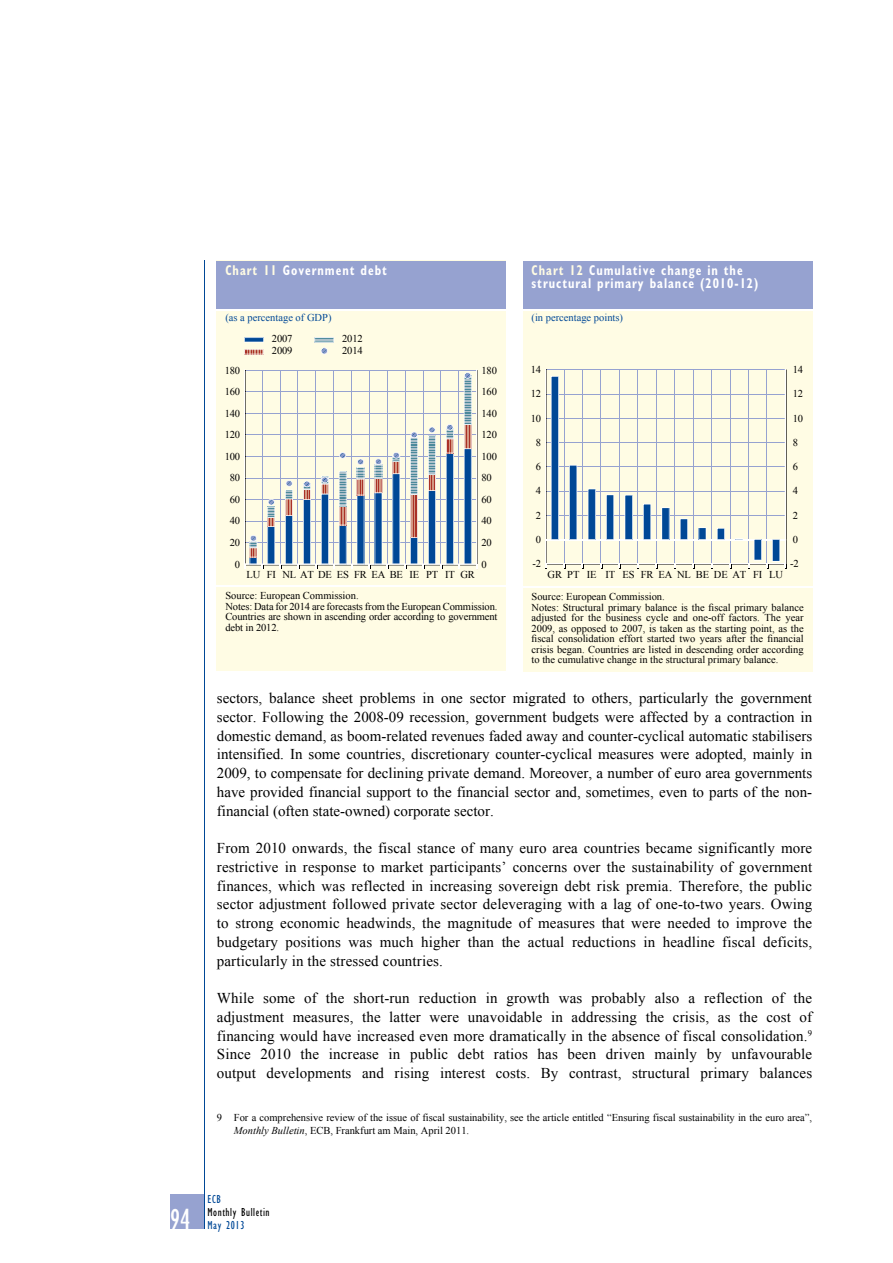
<style>
.page{position:relative;width:893px;height:1263px;background:#fff}
.page>*{position:absolute;margin:0;border:0;box-sizing:border-box;transform-origin:0 0}
.t1{font:condensed 30px "Gill Sans Myriad";color:#fff;scale:.95 1}
.t2{font:15px/18.8px "Times New Roman WGL";letter-spacing:.01em;color:#000;text-align:justify}
.t3{font:700 condensed 14.25px/13.5px "Gill Sans Myriad";letter-spacing:.08em;color:#fff;scale:.85 1}
.t4{font:condensed 12px "Gill Sans Myriad";letter-spacing:.05em;color:#000;scale:.95 1}
.t5{font:condensed 12px "Gill Sans Myriad";letter-spacing:.05em;color:#004896;scale:.95 1}
.t6{font:10.5px/10.5px "Times New Roman WGL";color:#000}
.t7{font:10.5px "Times New Roman WGL";color:#004896}
.s1{color:#fffce4}
.s2{font-style:italic}
</style>
<div class="page">
<div style="left:170px;top:1195px;width:34px;height:34px;background:#96a2d0"></div>
<hr style="left:204px;top:261px;width:1px;height:968px;background:#004896">
<div style="left:217px;top:261px;width:289px;height:410px;background:#fffce4"></div>
<div style="left:217px;top:261px;width:289px;height:49px;background:#96a2d0"></div>
<hr style="left:217px;top:585px;width:289px;height:2px;background:#fff">
<hr style="left:217px;top:309px;width:289px;height:1px;background:#fff">
<svg style="left:244px;top:370px;width:234px;height:199px"></svg>
<svg style="left:244px;top:337px;width:20px;height:5px"></svg>
<svg style="left:244px;top:349px;width:20px;height:5px"></svg>
<svg style="left:314px;top:337px;width:20px;height:17px"></svg>
<div style="left:523px;top:261px;width:289px;height:411px;background:#fffce4"></div>
<div style="left:523px;top:261px;width:289px;height:49px;background:#96a2d0"></div>
<hr style="left:523px;top:309px;width:289px;height:1px;background:#fff">
<hr style="left:523px;top:586px;width:289px;height:2px;background:#fff">
<svg style="left:545px;top:369px;width:242px;height:199px"></svg>
<p class="t3" style="left:225px;top:263px;width:192px"><span class="s1">Chart 11</span> government debt</p>
<p class="t7" style="left:225px;top:310px;width:108px">(as a percentage of GDP)</p>
<p class="t6" style="left:272px;top:333px;width:22px">2007</p>
<p class="t6" style="left:342px;top:333px;width:22px">2012</p>
<p class="t6" style="left:272px;top:345px;width:22px">2009</p>
<p class="t6" style="left:342px;top:345px;width:22px">2014</p>
<p class="t6" style="left:225px;top:365px;width:17px">180</p>
<p class="t6" style="left:481px;top:365px;width:17px">180</p>
<p class="t6" style="left:225px;top:386px;width:17px">160</p>
<p class="t6" style="left:481px;top:386px;width:17px">160</p>
<p class="t6" style="left:225px;top:408px;width:17px">140</p>
<p class="t6" style="left:481px;top:408px;width:17px">140</p>
<p class="t6" style="left:225px;top:429px;width:17px">120</p>
<p class="t6" style="left:481px;top:429px;width:17px">120</p>
<p class="t6" style="left:225px;top:451px;width:17px">100</p>
<p class="t6" style="left:481px;top:451px;width:17px">100</p>
<p class="t6" style="left:230px;top:472px;width:12px">80</p>
<p class="t6" style="left:481px;top:472px;width:12px">80</p>
<p class="t6" style="left:230px;top:494px;width:12px">60</p>
<p class="t6" style="left:481px;top:494px;width:12px">60</p>
<p class="t6" style="left:230px;top:515px;width:12px">40</p>
<p class="t6" style="left:481px;top:515px;width:12px">40</p>
<p class="t6" style="left:230px;top:537px;width:12px">20</p>
<p class="t6" style="left:481px;top:537px;width:12px">20</p>
<p class="t6" style="left:235px;top:559px;width:7px">0</p>
<p class="t6" style="left:481px;top:559px;width:7px">0</p>
<p class="t6" style="left:247px;top:569px;width:230px">LU FI NL AT DE ES FR EA BE IE PT IT GR</p>
<p class="t6" style="left:225px;top:590px;width:274px">Source: European Commission.<br>Notes: Data for 2014 are forecasts from the European Commission.<br>Countries are shown in ascending order according to government debt in 2012.</p>
<p class="t3" style="left:531px;top:263px;width:269px"><span class="s1">Chart 12</span> Cumulative change in the structural primary balance (2010-12)</p>
<p class="t7" style="left:531px;top:310px;width:93px">(in percentage points)</p>
<p class="t6" style="left:531px;top:364px;width:12px">14</p>
<p class="t6" style="left:793px;top:364px;width:12px">14</p>
<p class="t6" style="left:531px;top:389px;width:12px">12</p>
<p class="t6" style="left:793px;top:389px;width:12px">12</p>
<p class="t6" style="left:531px;top:413px;width:12px">10</p>
<p class="t6" style="left:793px;top:413px;width:12px">10</p>
<p class="t6" style="left:536px;top:437px;width:7px">8</p>
<p class="t6" style="left:793px;top:437px;width:7px">8</p>
<p class="t6" style="left:536px;top:461px;width:7px">6</p>
<p class="t6" style="left:793px;top:461px;width:7px">6</p>
<p class="t6" style="left:536px;top:485px;width:7px">4</p>
<p class="t6" style="left:793px;top:485px;width:7px">4</p>
<p class="t6" style="left:536px;top:510px;width:7px">2</p>
<p class="t6" style="left:793px;top:510px;width:7px">2</p>
<p class="t6" style="left:536px;top:534px;width:7px">0</p>
<p class="t6" style="left:793px;top:534px;width:7px">0</p>
<p class="t6" style="left:533px;top:558px;width:10px">-2</p>
<p class="t6" style="left:790px;top:558px;width:10px">-2</p>
<p class="t6" style="left:531px;top:563px;width:253px;line-height:22px;text-indent:16px">GR PT IE IT ES FR EA NL BE DE AT FI LU<br>Source: European Commission.</p>
<p class="t6" style="left:531px;top:602px;width:274px;text-align:justify">Notes: Structural primary balance is the fiscal primary balance adjusted for the business cycle and one-off factors. The year 2009, as opposed to 2007, is taken as the starting point, as the fiscal consolidation effort started two years after the financial crisis began. Countries are listed in descending order according to the cumulative change in the structural primary balance.</p>
<p class="t2" style="left:217px;top:688px;width:597px">sectors, balance sheet problems in one sector migrated to others, particularly the government sector. Following the 2008-09 recession, government budgets were affected by a contraction in domestic demand, as boom-related revenues faded away and counter-cyclical automatic stabilisers intensified. In some countries, discretionary counter-cyclical measures were adopted, mainly in 2009, to compensate for declining private demand. Moreover, a number of euro area governments have provided financial support to the financial sector and, sometimes, even to parts of the non&shy;financial (often state-owned) corporate sector.</p>
<p class="t2" style="left:217px;top:838px;width:597px">From 2010 onwards, the fiscal stance of many euro area countries became significantly more restrictive in response to market participants’ concerns over the sustainability of government finances, which was reflected in increasing sovereign debt risk premia. Therefore, the public sector adjustment followed private sector deleveraging with a lag of one-to-two years. Owing to strong economic headwinds, the magnitude of measures that were needed to improve the budgetary positions was much higher than the actual reductions in headline fiscal deficits, particularly in the stressed countries.</p>
<p class="t2" style="left:217px;top:988px;width:597px">While some of the short-run reduction in growth was probably also a reflection of the adjustment measures, the latter were unavoidable in addressing the crisis, as the cost of financing would have increased even more dramatically in the absence of fiscal consolidation.<sup>9<br></sup>Since 2010 the increase in public debt ratios has been driven mainly by unfavourable output developments and rising interest costs. By contrast, structural primary balances</p>
<p class="t6" style="left:234px;top:1110px;width:580px;line-height:13.5px;text-indent:-17px">9 For a comprehensive review of the issue of fiscal sustainability, see the article entitled “Ensuring fiscal sustainability in the euro area”,<br><span class="s2">Monthly Bulletin</span>, ECB, Frankfurt am Main, April 2011.</p>
<h1 class="t1" style="left:170px;top:1201px;width:23px">94</h1>
<p class="t5" style="left:207px;top:1191px;width:16px">ECB</p>
<p class="t4" style="left:207px;top:1205px;width:67px">Monthly Bulletin</p>
<p class="t5" style="left:207px;top:1218px;width:40px">May 2013</p>
</div>
